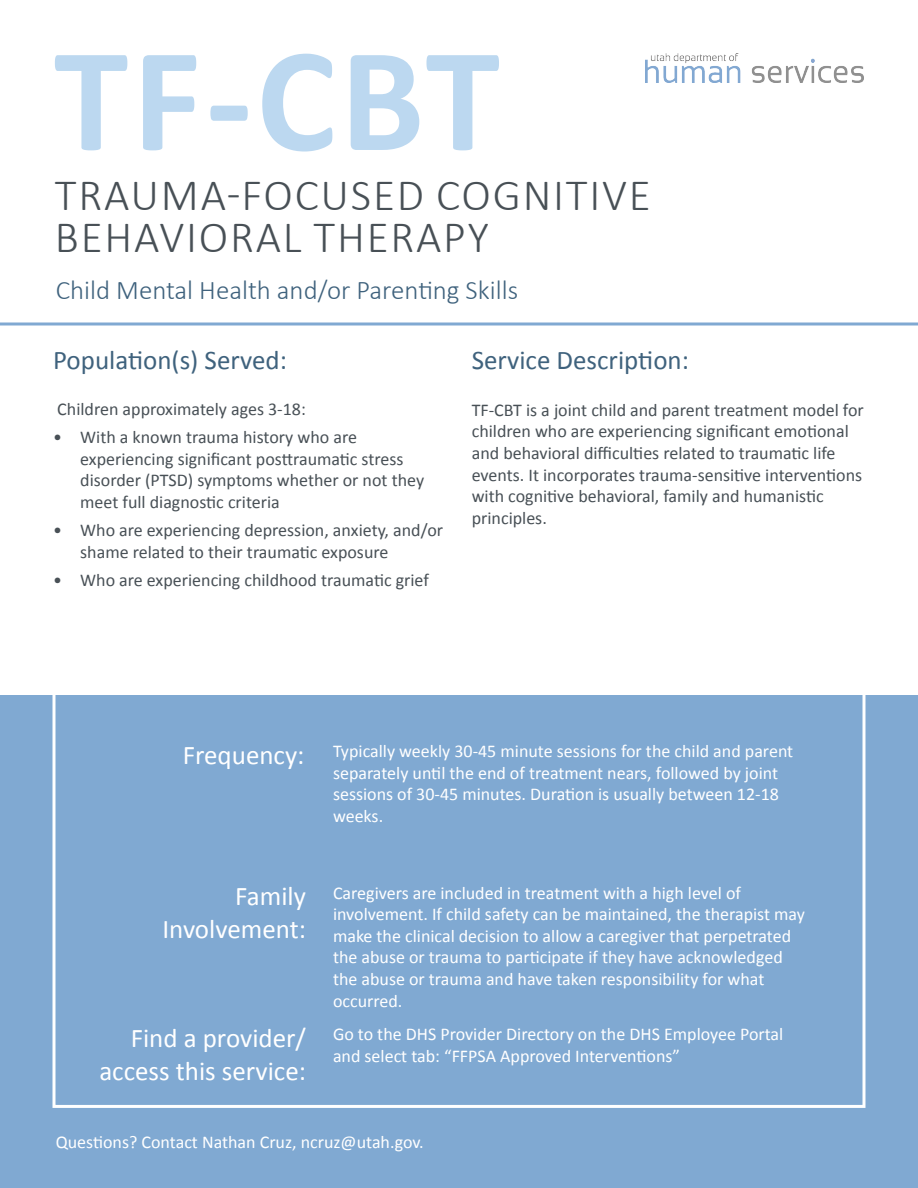
<style>
.page{position:relative;width:918px;height:1188px;background:#fff}
.page>*{position:absolute;margin:0;border:0;box-sizing:border-box;transform-origin:0 0}
.t1{font:700 150px "Calibri";color:#bcd8f0}
.t2{font:300 45px/42px "Calibri";letter-spacing:.04em;color:#485056}
.t3{font:27px "Calibri";color:#fff}
.t4{font:27px "Calibri";color:#3f627d}
.t5{font:300 27px "Calibri";color:#3f627d}
.t6{font:18px/21.6px "Calibri";color:#fff}
.t7{font:18px/21.6px "Calibri";color:#485056}
</style>
<div class="page">
<div style="left:0;top:696px;width:918px;height:492px;background:#80a9d2"></div>
<svg style="left:0;top:322px;width:918px;height:4px;background:#9fbedd"></svg>
<div style="left:52px;top:606px;width:814px;height:502px;border:3px solid #fff"></div>
<img style="left:646px;top:54px;width:218px;height:28px">
<p class="t1" style="left:54px;top:4px;width:447px">TF-CBT</p>
<p class="t2" style="left:55px;top:172px;width:597px">TRAUMA-FOCUSED COGNITIVE<br>BEHAVIORAL THERAPY</p>
<p class="t5" style="left:56px;top:274px;width:464px">Child Mental Health and/or Parenting Skills</p>
<p class="t4" style="left:53px;top:342px;width:235px">Population(s) Served:</p>
<p class="t4" style="left:472px;top:342px;width:219px">Service Description:</p>
<p class="t7" style="left:57px;top:398px;width:250px">Children approximately ages 3-18:</p>
<p class="t7" style="left:80px;top:426px;width:345px;text-indent:-27px">• With a known trauma history who are experiencing significant posttraumatic stress disorder (PTSD) symptoms whether or not they meet full diagnostic criteria</p>
<p class="t7" style="left:80px;top:519px;width:364px;text-indent:-27px">• Who are experiencing depression, anxiety, and/or shame related to their traumatic exposure</p>
<p class="t7" style="left:53px;top:569px;width:377px">• Who are experiencing childhood traumatic grief</p>
<p class="t7" style="left:472px;top:399px;width:394px">TF-CBT is a joint child and parent treatment model for children who are experiencing significant emotional and behavioral difficulties related to traumatic life events. It incorporates trauma-sensitive interventions with cognitive behavioral, family and humanistic principles.</p>
<p class="t3" style="left:183px;top:738px;width:123px">Frequency:</p>
<p class="t3" style="left:235px;top:879px;width:72px">Family</p>
<p class="t3" style="left:163px;top:912px;width:145px">Involvement:</p>
<p class="t3" style="left:131px;top:1021px;width:177px">Find a provider/</p>
<p class="t3" style="left:99px;top:1054px;width:208px">access this service:</p>
<p class="t6" style="left:333px;top:740px;width:462px">Typically weekly 30-45 minute sessions for the child and parent separately until the end of treatment nears, followed by joint sessions of 30-45 minutes. Duration is usually between 12-18 weeks.</p>
<p class="t6" style="left:333px;top:882px;width:474px">Caregivers are included in treatment with a high level of involvement. If child safety can be maintained, the therapist may make the clinical decision to allow a caregiver that perpetrated the abuse or trauma to participate if they have acknowledged the abuse or trauma and have taken responsibility for what occurred.</p>
<p class="t6" style="left:333px;top:1024px;width:452px">Go to the DHS Provider Directory on the DHS Employee Portal and select tab: “FFPSA Approved Interventions”</p>
<p class="t6" style="left:56px;top:1131px;width:370px">Questions? Contact Nathan Cruz, ncruz@utah.gov.</p>
</div>
